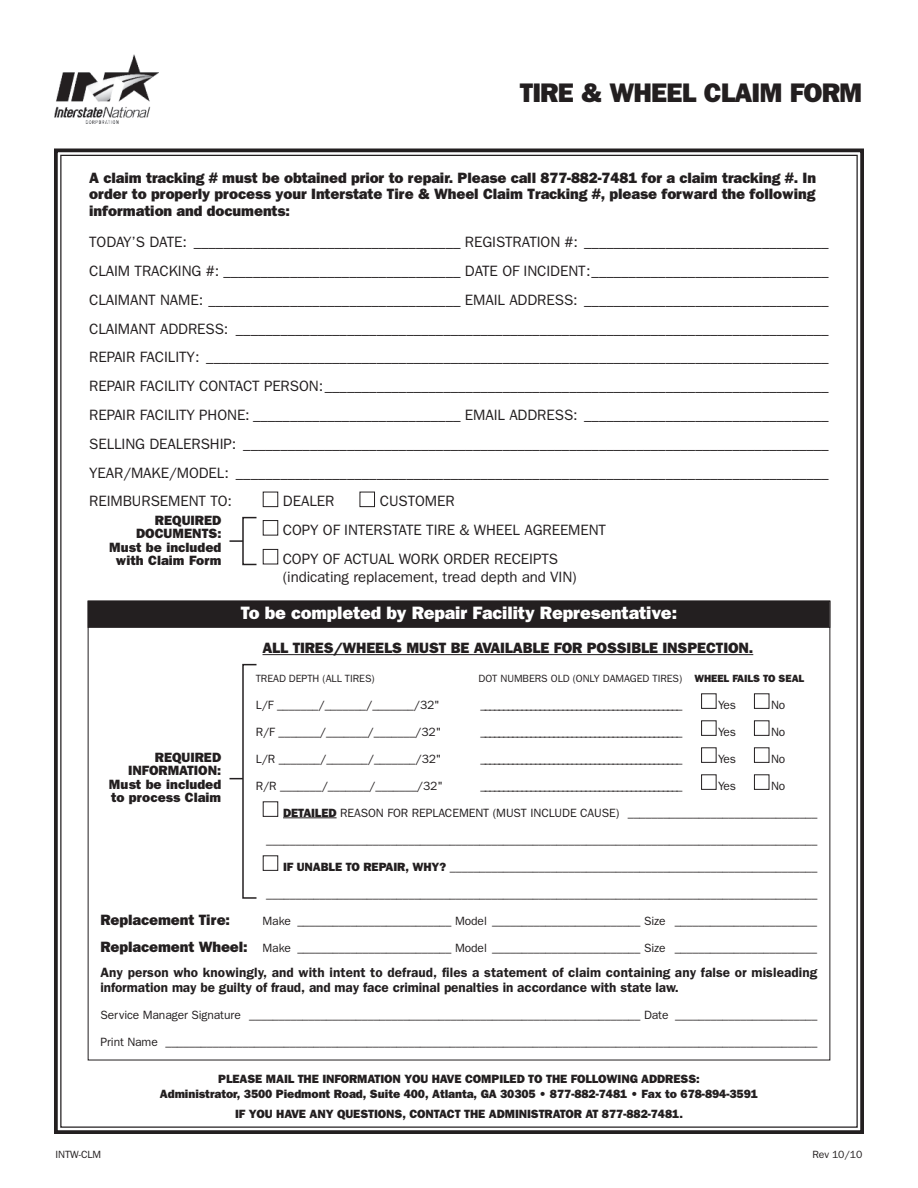
<style>
.page{position:relative;width:918px;height:1188px;background:#fff}
.page>*{position:absolute;margin:0;border:0;box-sizing:border-box;transform-origin:0 0}
.t1{font:800 27px "Franklin Gothic";letter-spacing:-.03em;color:#231f20}
.t2{font:800 18px "Franklin Gothic";letter-spacing:-.005em;color:#fff}
.t3{font:15px/28.8px "Franklin Gothic";letter-spacing:-.005em;color:#231f20;text-align:justify}
.t4{font:800 15px/16.5px "Franklin Gothic";letter-spacing:-.005em;color:#231f20;text-align:justify}
.t5{font:600 13.5px/15px "Franklin Gothic";letter-spacing:.005em;color:#231f20}
.t6{font:800 13.5px/13.5px "Franklin Gothic";color:#231f20;text-align:right}
.t7{font:12px "Franklin Gothic";letter-spacing:-.005em;color:#231f20}
.t8{font:800 12px/15px "Franklin Gothic";letter-spacing:-.005em;color:#231f20;text-align:center}
.t9{font:10.5px "Franklin Gothic";letter-spacing:-.005em;color:#231f20}
.s1{color:#fff}
.s2{font-weight:800}
.s3{font-weight:800;font-size:15px}
</style>
<div class="page">
<div style="left:54px;top:148px;width:810px;height:986px;border:4px solid #231f20"></div>
<div style="left:242px;top:517px;width:15px;height:48px;border:2px solid #231f20"></div>
<svg style="left:230px;top:540px;width:13px;height:2px"></svg>
<hr style="left:262px;top:654px;width:491px;height:1px;background:#231f20">
<hr style="left:283px;top:817px;width:54px;height:1px;background:#231f20">
<div style="left:88px;top:602px;width:742px;height:25px;background:#231f20"></div>
<div style="left:88px;top:601px;width:742px;height:27px;border:1px solid #231f20"></div>
<div style="left:242px;top:664px;width:15px;height:235px;border:2px solid #231f20"></div>
<svg style="left:230px;top:778px;width:13px;height:1px"></svg>
<img style="left:54px;top:54px;width:104px;height:69px">
<h1 class="t1" style="left:520px;top:76px;width:344px">TIRE &amp; WHEEL CLAIM FORM</h1>
<p class="t4" style="left:89px;top:169px;width:728px">A claim tracking # must be obtained prior to repair. Please call 877-882-7481 for a claim tracking #. In order to properly process your Interstate Tire &amp; Wheel Claim Tracking #, please forward the following information and documents:</p>
<p class="t3" style="left:89px;top:228px;width:741px">TODAY’S DATE: ____________________________________ REGISTRATION #: _________________________________ CLAIM TRACKING #: ________________________________ DATE OF INCIDENT:________________________________ CLAIMANT NAME: __________________________________ EMAIL ADDRESS: _________________________________ CLAIMANT ADDRESS: ________________________________________________________________________________ REPAIR FACILITY: ____________________________________________________________________________________ REPAIR FACILITY CONTACT PERSON:____________________________________________________________________ REPAIR FACILITY PHONE: ____________________________ EMAIL ADDRESS: _________________________________ SELLING DEALERSHIP: _______________________________________________________________________________ YEAR/MAKE/MODEL: ________________________________________________________________________________ REIMBURSEMENT TO:</p>
<p class="t3" style="left:262px;top:487px;width:194px"><span class="s1">■</span> DEALER <span class="s1">■</span> CUSTOMER</p>
<p class="t3" style="left:262px;top:516px;width:345px"><span class="s1">■</span> COPY OF INTERSTATE TIRE &amp; WHEEL AGREEMENT</p>
<p class="t3" style="left:283px;top:550px;width:295px;line-height:18px;text-indent:-20px"><span class="s1">■</span> COPY OF ACTUAL WORK ORDER RECEIPTS (indicating replacement, tread depth and VIN)</p>
<p class="t6" style="left:109px;top:513px;width:114px">REQUIRED<br>DOCUMENTS:<br>Must be included with Claim Form</p>
<p class="t6" style="left:109px;top:750px;width:114px">REQUIRED<br>INFORMATION:<br>Must be included to process Claim</p>
<h2 class="t2" style="left:241px;top:602px;width:438px">To be completed by Repair Facility Representative:</h2>
<p class="t4" style="left:262px;top:640px;width:492px">ALL TIRES/WHEELS MUST BE AVAILABLE FOR POSSIBLE INSPECTION.</p>
<p class="t9" style="left:256px;top:672px;width:120px">TREAD DEPTH (ALL TIRES)</p>
<p class="t9" style="left:478px;top:672px;width:327px">DOT NUMBERS OLD (ONLY DAMAGED TIRES) <span class="s2">WHEEL FAILS TO SEAL</span></p>
<p class="t7" style="left:256px;top:697px;width:186px">L/F _______/_______/_______/32"</p>
<p class="t7" style="left:480px;top:697px;width:307px">____________________________________________ <span class="s1">■</span> Yes <span class="s1">■</span> No</p>
<p class="t7" style="left:256px;top:724px;width:187px">R/F _______/_______/_______/32"</p>
<p class="t7" style="left:480px;top:724px;width:307px">____________________________________________ <span class="s1">■</span> Yes <span class="s1">■</span> No</p>
<p class="t7" style="left:256px;top:751px;width:187px">L/R _______/_______/_______/32"</p>
<p class="t7" style="left:480px;top:751px;width:307px">____________________________________________ <span class="s1">■</span> Yes <span class="s1">■</span> No</p>
<p class="t7" style="left:256px;top:778px;width:189px">R/R _______/_______/_______/32"</p>
<p class="t7" style="left:480px;top:778px;width:307px">____________________________________________ <span class="s1">■</span> Yes <span class="s1">■</span> No</p>
<p class="t7" style="left:262px;top:805px;width:557px"><span class="s1">■</span> <span class="s2">DETAILED</span> REASON FOR REPLACEMENT (MUST INCLUDE CAUSE) ________________________________</p>
<p class="t7" style="left:266px;top:832px;width:553px">_____________________________________________________________________________________________</p>
<p class="t7" style="left:262px;top:859px;width:557px"><span class="s1">■</span> <span class="s2">IF UNABLE TO REPAIR, WHY?</span> ______________________________________________________________</p>
<p class="t7" style="left:266px;top:886px;width:553px">_____________________________________________________________________________________________</p>
<p class="t4" style="left:100px;top:911px;width:131px">Replacement Tire:</p>
<p class="t7" style="left:262px;top:913px;width:556px">Make __________________________ Model _________________________ Size ________________________</p>
<p class="t7" style="left:100px;top:940px;width:718px"><span class="s3">Replacement Wheel:</span> Make __________________________ Model _________________________ Size ________________________</p>
<p class="t5" style="left:100px;top:965px;width:719px">Any person who knowingly, and with intent to defraud, files a statement of claim containing any false or misleading information may be guilty of fraud, and may face criminal penalties in accordance with state law.</p>
<p class="t7" style="left:100px;top:1008px;width:719px">Service Manager Signature __________________________________________________________________ Date ________________________</p>
<p class="t7" style="left:100px;top:1035px;width:719px">Print Name ______________________________________________________________________________________________________________</p>
<p class="t8" style="left:160px;top:1071px;width:600px">PLEASE MAIL THE INFORMATION YOU HAVE COMPILED TO THE FOLLOWING ADDRESS:<br>Administrator, 3500 Piedmont Road, Suite 400, Atlanta, GA 30305 • 877-882-7481 • Fax to 678-894-3591</p>
<p class="t8" style="left:235px;top:1107px;width:449px">IF YOU HAVE ANY QUESTIONS, CONTACT THE ADMINISTRATOR AT 877-882-7481.</p>
<p class="t9" style="left:56px;top:1148px;width:47px">INTW-CLM</p>
<p class="t9" style="left:812px;top:1148px;width:52px">Rev 10/10</p>
</div>
